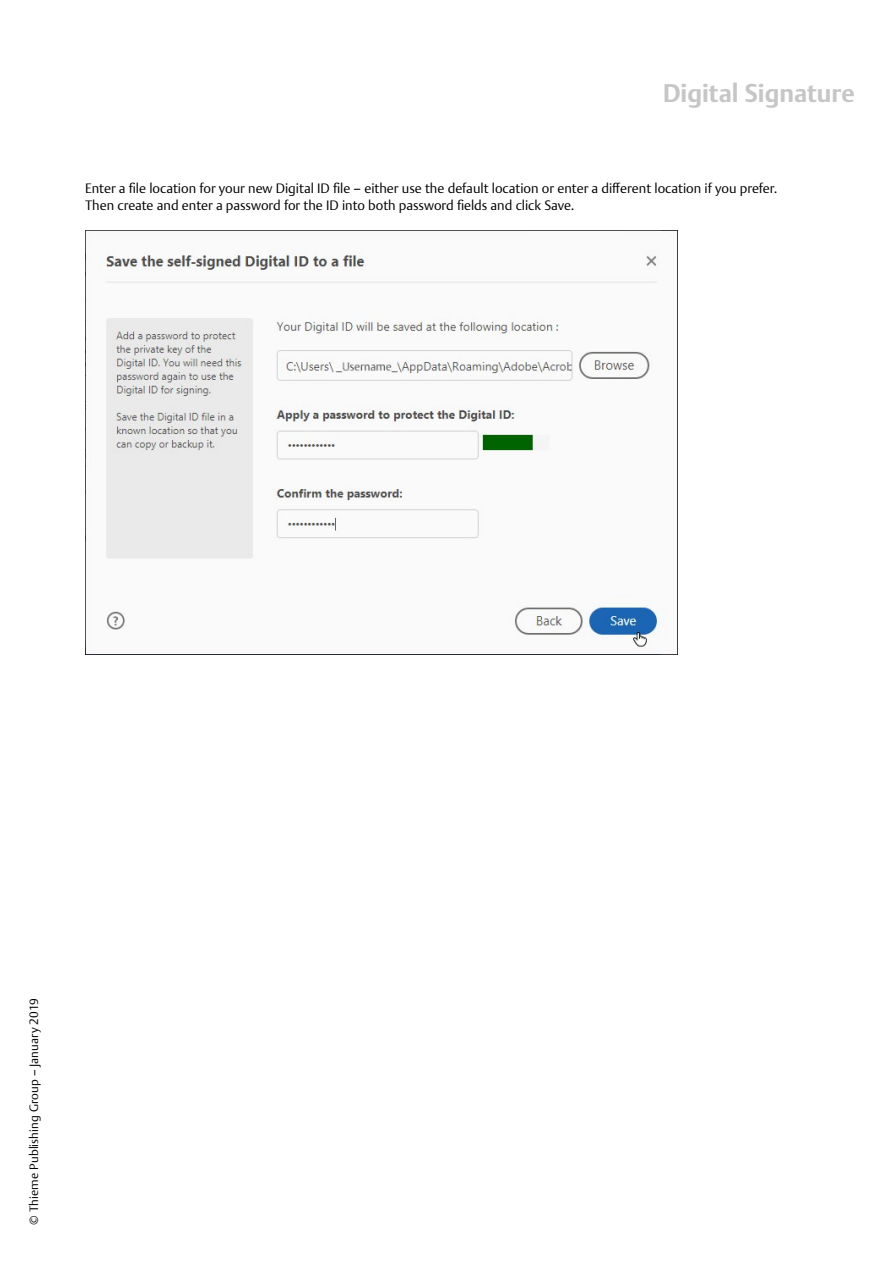
<style>
.page{position:relative;width:893px;height:1263px;background:#fff}
.page>*{position:absolute;margin:0;border:0;box-sizing:border-box;transform-origin:0 0}
.t1{font:700 24.9px "Thieme Argo 2011";color:#c6c6c6}
.t2{font:300 13.5px/16.5px "Thieme Argo 2011";color:#000}
.t3{font:300 12px "Thieme Argo 2011";letter-spacing:.01em;color:#000}
</style>
<div class="page">
<img style="left:85px;top:231px;width:592px;height:423px">
<h1 class="t1" style="left:663px;top:77px;width:193px">Digital Signature</h1>
<p class="t2" style="left:85px;top:180px;width:694px">Enter a file location for your new Digital ID file – either use the default location or enter a different location if you prefer.<br>Then create and enter a password for the ID into both password fields and click Save.</p>
<p class="t3" style="left:26px;top:1225px;width:228px;rotate:-90deg">© Thieme Publishing Group – January 2019</p>
</div>
